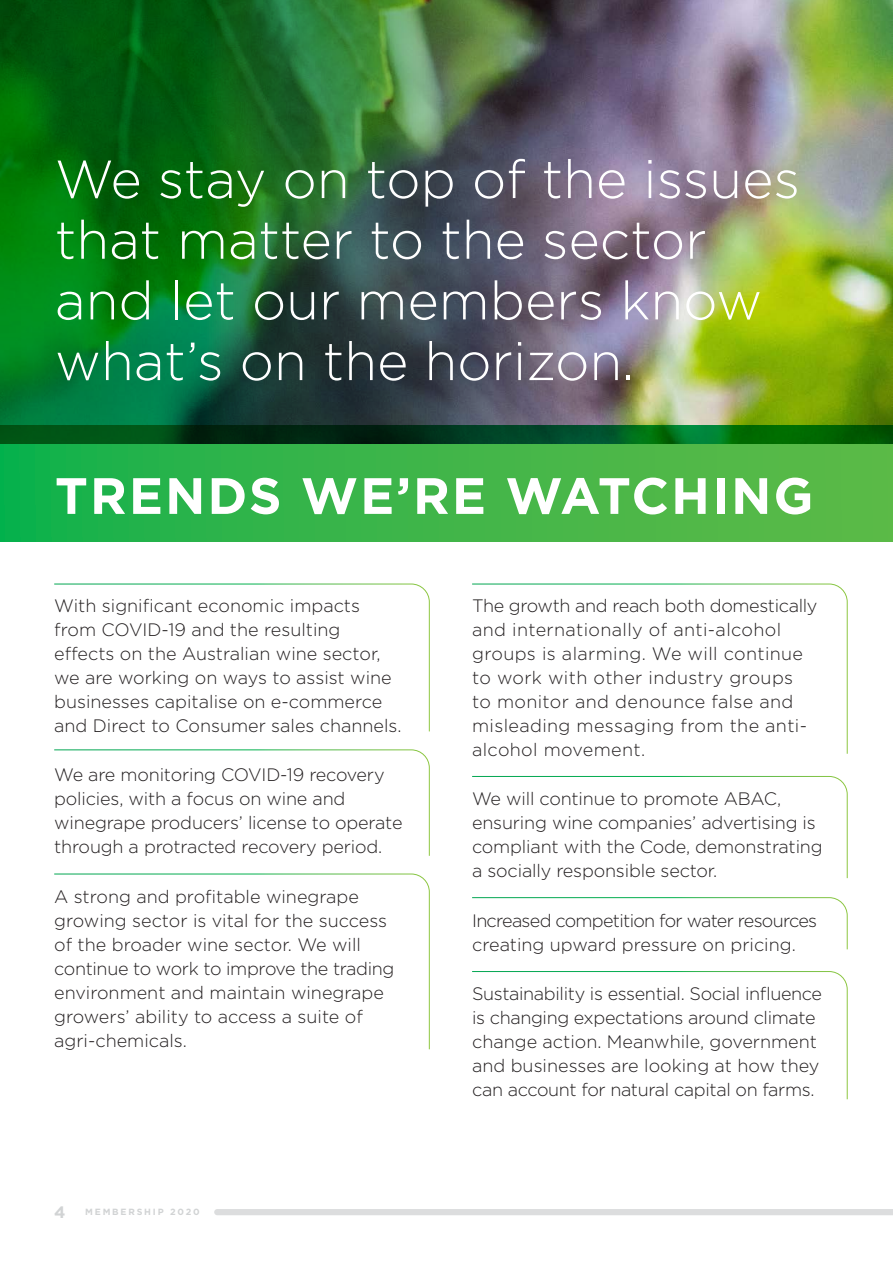
<style>
.page{position:relative;width:893px;height:1263px;background:#fff}
.page>*{position:absolute;margin:0;border:0;box-sizing:border-box;transform-origin:0 0}
.t1{font:300 53.55px/60.6px "Gotham";color:#fff}
.t2{font:700 51px "Gotham";letter-spacing:.04em;color:#fff}
.t3{font:300 18px/24px "Gotham";letter-spacing:-.01em;color:#231f20}
.t4{font:300 18px/24px "Gotham";letter-spacing:.02em;color:#231f20}
.t5{font:300 18px/24px "Gotham";letter-spacing:-.04em;color:#231f20}
.t6{font:700 9px "Gotham";letter-spacing:.2em;color:#d1d3d4}
.s1{font-size:16.5px}
</style>
<div class="page">
<svg style="left:0;top:444px;width:893px;height:97px;background:#3cb549"></svg>
<img style="left:596px;top:0;width:297px;height:425px">
<svg style="left:596px;top:425px;width:297px;height:19px;background:#006a11"></svg>
<div style="left:214px;top:1209px;width:679px;height:6px;background:#dcddde"></div>
<svg style="left:472px;top:583px;width:376px;height:171px"></svg>
<svg style="left:54px;top:583px;width:376px;height:149px"></svg>
<svg style="left:54px;top:749px;width:376px;height:107px"></svg>
<svg style="left:54px;top:873px;width:376px;height:177px"></svg>
<svg style="left:472px;top:776px;width:376px;height:103px"></svg>
<svg style="left:472px;top:971px;width:376px;height:129px"></svg>
<svg style="left:472px;top:897px;width:376px;height:53px"></svg>
<img style="left:0;top:0;width:596px;height:444px">
<h1 class="t1" style="left:55px;top:147px;width:747px">We stay on top of the issues that matter to the sector and let our members know what’s on the horizon.</h1>
<h2 class="t2" style="left:55px;top:462px;width:760px">TRENDS WE’RE WATCHING</h2>
<p class="t3" style="left:54px;top:593px;width:349px">With significant economic impacts from COVID-19 and the resulting effects on the Australian wine sector, we are working on ways to assist wine businesses capitalise on e-commerce and Direct to Consumer sales channels.</p>
<p class="t3" style="left:54px;top:762px;width:350px">We are monitoring COVID-19 recovery policies, with a focus on wine and winegrape producers’ license to operate through a protracted recovery period.</p>
<p class="t3" style="left:54px;top:884px;width:342px">A strong and profitable winegrape growing sector is vital for the success of the broader wine sector. We will continue to work to improve the trading environment and maintain winegrape growers’ ability to access a suite of agri-chemicals.</p>
<p class="t6" style="left:54px;top:1206px;width:147px"><span class="s1">4</span> MEMBERSHIP 2020</p>
<p class="t4" style="left:472px;top:593px;width:347px">The growth and reach both domestically and internationally of anti-alcohol groups is alarming. We will continue to work with other industry groups<br>to monitor and denounce false and misleading messaging from the anti&shy;alcohol movement.</p>
<p class="t3" style="left:472px;top:786px;width:352px">We will continue to promote ABAC, ensuring wine companies’ advertising is compliant with the Code, demonstrating a socially responsible sector.</p>
<p class="t5" style="left:472px;top:908px;width:346px">Increased competition for water resources creating upward pressure on pricing.</p>
<p class="t3" style="left:472px;top:981px;width:351px">Sustainability is essential. Social influence is changing expectations around climate change action. Meanwhile, government and businesses are looking at how they can account for natural capital on farms.</p>
</div>
